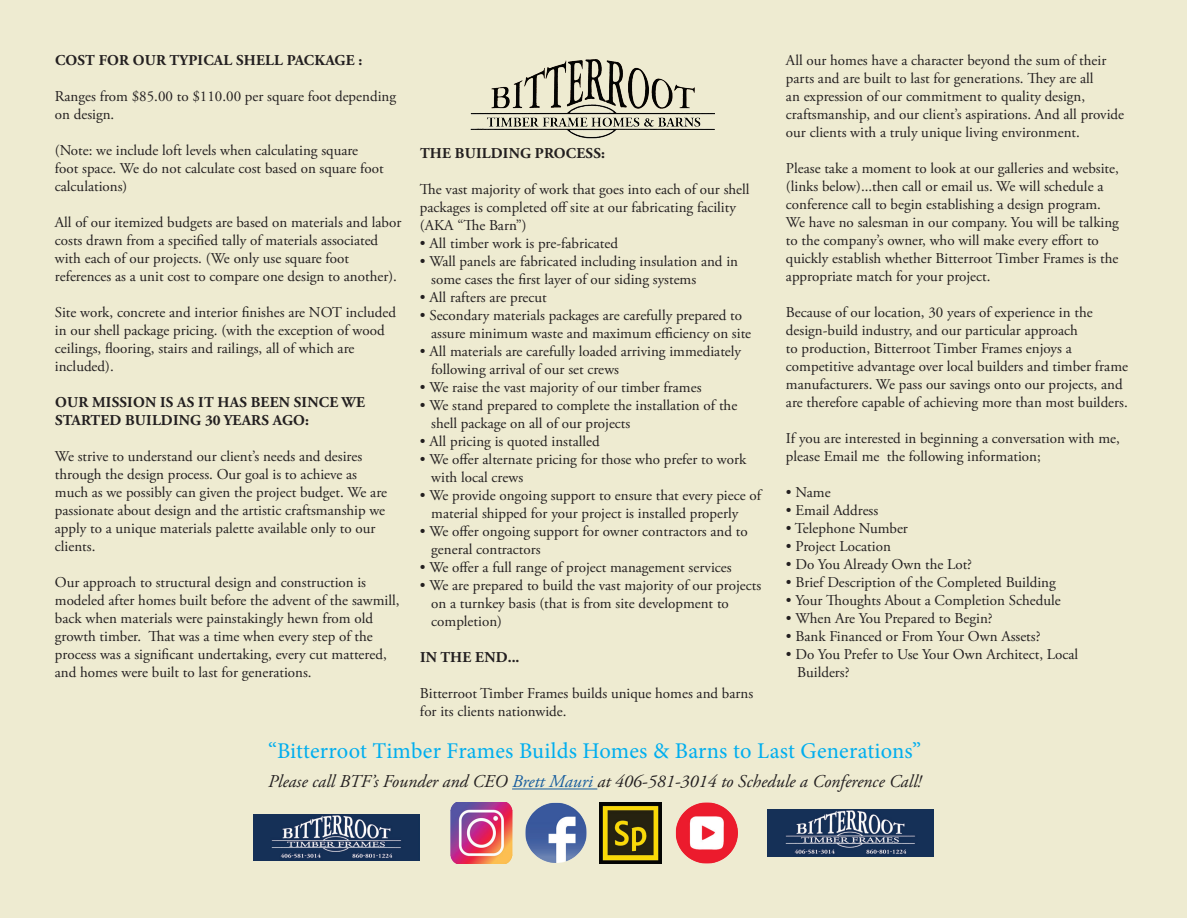
<style>
.page{position:relative;width:1188px;height:918px;background:#fff}
.page>*{position:absolute;margin:0;border:0;box-sizing:border-box;transform-origin:0 0}
.t1{font:22.5px "Minion Pro";letter-spacing:.005em;color:#00aeef}
.t2{font:italic 18px "Adobe Garamond Pro";color:#231f20}
.t3{font:15px/18px "Adobe Garamond Pro";color:#231f20}
.t4{font:700 15px/18px "Adobe Garamond Pro";letter-spacing:.015em;color:#231f20}
.s1{color:#175d9e}
</style>
<div class="page">
<div style="left:1px;top:1px;width:1186px;height:917px;background:#eeebd1"></div>
<img style="left:254px;top:814px;width:165px;height:47px">
<img style="left:768px;top:810px;width:165px;height:46px">
<img style="left:450px;top:802px;width:63px;height:62px">
<img style="left:525px;top:802px;width:62px;height:61px">
<img style="left:600px;top:802px;width:62px;height:62px">
<img style="left:676px;top:802px;width:62px;height:62px">
<hr style="left:512px;top:789px;width:85px;height:1px;background:#175d9e">
<img style="left:470px;top:59px;width:245px;height:80px">
<p class="t4" style="left:55px;top:51px;width:309px">COST FOR OUR TYPICAL SHELL PACKAGE :</p>
<p class="t3" style="left:55px;top:88px;width:343px">Ranges from $85.00 to $110.00 per square foot depending on design.</p>
<p class="t3" style="left:55px;top:142px;width:330px">(Note: we include loft levels when calculating square foot space. We do not calculate cost based on square foot calculations)</p>
<p class="t3" style="left:55px;top:214px;width:348px">All of our itemized budgets are based on materials and labor costs drawn from a specified tally of materials associated with each of our projects. (We only use square foot references as a unit cost to compare one design to another).</p>
<p class="t3" style="left:55px;top:304px;width:343px">Site work, concrete and interior finishes are NOT included in our shell package pricing. (with the exception of wood ceilings, flooring, stairs and railings, all of which are included).</p>
<p class="t4" style="left:55px;top:393px;width:312px">OUR MISSION IS AS IT HAS BEEN SINCE WE<br>STARTED BUILDING 30 YEARS AGO:</p>
<p class="t3" style="left:55px;top:448px;width:334px">We strive to understand our client’s needs and desires through the design process. Our goal is to achieve as much as we possibly can given the project budget. We are passionate about design and the artistic craftsmanship we apply to a unique materials palette available only to our clients.</p>
<p class="t3" style="left:55px;top:574px;width:346px">Our approach to structural design and construction is modeled after homes built before the advent of the sawmill, back when materials were painstakingly hewn from old growth timber. That was a time when every step of the process was a significant undertaking, every cut mattered, and homes were built to last for generations.</p>
<p class="t4" style="left:420px;top:144px;width:186px">THE BUILDING PROCESS:</p>
<p class="t3" style="left:420px;top:181px;width:331px">The vast majority of work that goes into each of our shell packages is completed off site at our fabricating facility (AKA “The Barn”)</p>
<p class="t3" style="left:420px;top:235px;width:200px">• All timber work is pre-fabricated</p>
<p class="t3" style="left:431px;top:253px;width:308px;text-indent:-11px">• Wall panels are fabricated including insulation and in some cases the first layer of our siding systems</p>
<p class="t3" style="left:420px;top:289px;width:128px">• All rafters are precut</p>
<p class="t3" style="left:431px;top:307px;width:321px;text-indent:-11px">• Secondary materials packages are carefully prepared to assure minimum waste and maximum efficiency on site</p>
<p class="t3" style="left:431px;top:343px;width:311px;text-indent:-11px">• All materials are carefully loaded arriving immediately following arrival of our set crews</p>
<p class="t3" style="left:420px;top:379px;width:283px">• We raise the vast majority of our timber frames</p>
<p class="t3" style="left:431px;top:397px;width:308px;text-indent:-11px">• We stand prepared to complete the installation of the shell package on all of our projects</p>
<p class="t3" style="left:420px;top:433px;width:181px">• All pricing is quoted installed</p>
<p class="t3" style="left:431px;top:451px;width:317px;text-indent:-11px">• We offer alternate pricing for those who prefer to work with local crews</p>
<p class="t3" style="left:431px;top:487px;width:331px;text-indent:-11px">• We provide ongoing support to ensure that every piece of material shipped for your project is installed properly</p>
<p class="t3" style="left:431px;top:523px;width:318px;text-indent:-11px">• We offer ongoing support for owner contractors and to general contractors</p>
<p class="t3" style="left:420px;top:559px;width:313px">• We offer a full range of project management services</p>
<p class="t3" style="left:431px;top:577px;width:331px;text-indent:-11px">• We are prepared to build the vast majority of our projects on a turnkey basis (that is from site development to completion)</p>
<p class="t4" style="left:420px;top:648px;width:101px">IN THE END...</p>
<p class="t3" style="left:420px;top:685px;width:335px">Bitterroot Timber Frames builds unique homes and barns for its clients nationwide.</p>
<p class="t3" style="left:786px;top:52px;width:340px">All our homes have a character beyond the sum of their parts and are built to last for generations. They are all<br>an expression of our commitment to quality design, craftsmanship, and our client’s aspirations. And all provide our clients with a truly unique living environment.</p>
<p class="t3" style="left:786px;top:160px;width:335px">Please take a moment to look at our galleries and website, (links below)...then call or email us. We will schedule a conference call to begin establishing a design program.<br>We have no salesman in our company. You will be talking to the company’s owner, who will make every effort to quickly establish whether Bitterroot Timber Frames is the appropriate match for your project.</p>
<p class="t3" style="left:786px;top:304px;width:344px">Because of our location, 30 years of experience in the design-build industry, and our particular approach<br>to production, Bitterroot Timber Frames enjoys a competitive advantage over local builders and timber frame manufacturers. We pass our savings onto our projects, and are therefore capable of achieving more than most builders.</p>
<p class="t3" style="left:786px;top:430px;width:335px">If you are interested in beginning a conversation with me, please Email me the following information;</p>
<p class="t3" style="left:786px;top:484px;width:46px">• Name</p>
<p class="t3" style="left:786px;top:502px;width:94px">• Email Address</p>
<p class="t3" style="left:786px;top:520px;width:123px">• Telephone Number</p>
<p class="t3" style="left:786px;top:538px;width:106px">• Project Location</p>
<p class="t3" style="left:786px;top:556px;width:188px">• Do You Already Own the Lot?</p>
<p class="t3" style="left:786px;top:574px;width:271px">• Brief Description of the Completed Building</p>
<p class="t3" style="left:786px;top:592px;width:276px">• Your Thoughts About a Completion Schedule</p>
<p class="t3" style="left:786px;top:610px;width:208px">• When Are You Prepared to Begin?</p>
<p class="t3" style="left:786px;top:628px;width:256px">• Bank Financed or From Your Own Assets?</p>
<p class="t3" style="left:797px;top:646px;width:283px;text-indent:-11px">• Do You Prefer to Use Your Own Architect, Local<br>Builders?</p>
<h1 class="t1" style="left:268px;top:736px;width:654px">“Bitterroot Timber Frames Builds Homes &amp; Barns to Last Generations”</h1>
<p class="t2" style="left:268px;top:771px;width:654px">Please call BTF’s Founder and CEO <span class="s1">Brett Mauri</span> at 406-581-3014 to Schedule a Conference Call!</p>
</div>
